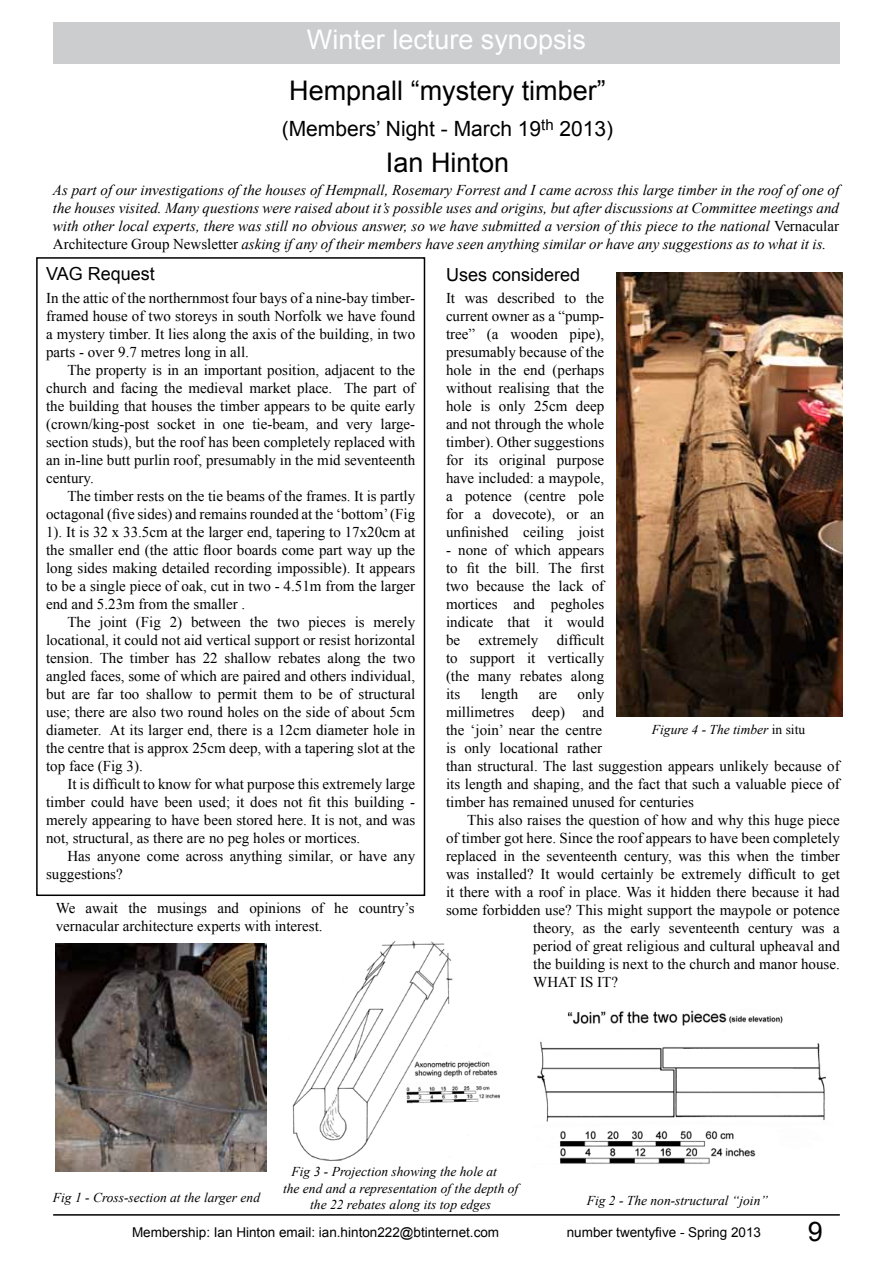
<style>
.page{position:relative;width:893px;height:1263px;background:#fff}
.page>*{position:absolute;margin:0;border:0;box-sizing:border-box;transform-origin:0 0}
.t1{font:27px "Arial";color:#000}
.t2{font:27px "Arial";color:#fff}
.t3{font:21px "Arial";color:#000}
.t4{font:18px "Arial";color:#000}
.t5{font:15px/18px "Times New Roman";color:#000;text-align:justify}
.t6{font:italic 15px/18px "Times New Roman";color:#000;text-align:justify}
.t7{font:italic 13.5px "Times New Roman";color:#000}
.t8{font:13.5px "Arial";color:#000}
.s1{font-style:normal}
</style>
<div class="page">
<hr style="left:53px;top:1214px;width:787px;height:1px;background:#000">
<div style="left:53px;top:23px;width:787px;height:41px;background:#cbcdcf"></div>
<div style="left:36px;top:257px;width:389px;height:639px;border:2px solid #000"></div>
<img style="left:292px;top:940px;width:208px;height:221px">
<img style="left:56px;top:943px;width:211px;height:228px">
<img style="left:617px;top:273px;width:226px;height:443px">
<img style="left:537px;top:1010px;width:289px;height:154px">
<h1 class="t2" style="left:307px;top:22px;width:281px">Winter lecture synopsis</h1>
<h1 class="t1" style="left:289px;top:72px;width:318px">Hempnall “mystery timber”</h1>
<h2 class="t3" style="left:282px;top:114px;width:333px">(Members’ Night - March 19<sup>th</sup> 2013)</h2>
<h1 class="t1" style="left:386px;top:144px;width:125px">Ian Hinton</h1>
<p class="t6" style="left:53px;top:181px;width:788px">As part of our investigations of the houses of Hempnall, Rosemary Forrest and I came across this large timber in the roof of one of the houses visited. Many questions were raised about it’s possible uses and origins, but after discussions at Committee meetings and with other local experts, there was still no obvious answer, so we have submitted a version of this piece to the national <span class="s1">Vernacular Architecture Group Newsletter</span> asking if any of their members have seen anything similar or have any suggestions as to what it is.</p>
<p class="t4" style="left:46px;top:262px;width:110px">VAG Request</p>
<p class="t5" style="left:46px;top:288px;width:371px">In the attic of the northernmost four bays of a nine-bay timber&shy;framed house of two storeys in south Norfolk we have found a mystery timber. It lies along the axis of the building, in two parts - over 9.7 metres long in all.</p>
<p class="t5" style="left:46px;top:360px;width:371px;text-indent:21px">The property is in an important position, adjacent to the church and facing the medieval market place. The part of the building that houses the timber appears to be quite early (crown/king-post socket in one tie-beam, and very large&shy;section studs), but the roof has been completely replaced with an in-line butt purlin roof, presumably in the mid seventeenth century.</p>
<p class="t5" style="left:46px;top:486px;width:371px;text-indent:21px">The timber rests on the tie beams of the frames. It is partly octagonal (five sides) and remains rounded at the ‘bottom’ (Fig 1). It is 32 x 33.5cm at the larger end, tapering to 17x20cm at the smaller end (the attic floor boards come part way up the long sides making detailed recording impossible). It appears to be a single piece of oak, cut in two - 4.51m from the larger end and 5.23m from the smaller .</p>
<p class="t5" style="left:46px;top:612px;width:371px;text-indent:21px">The joint (Fig 2) between the two pieces is merely locational, it could not aid vertical support or resist horizontal tension. The timber has 22 shallow rebates along the two angled faces, some of which are paired and others individual, but are far too shallow to permit them to be of structural use; there are also two round holes on the side of about 5cm diameter. At its larger end, there is a 12cm diameter hole in the centre that is approx 25cm deep, with a tapering slot at the top face (Fig 3).</p>
<p class="t5" style="left:46px;top:774px;width:371px;text-indent:21px">It is difficult to know for what purpose this extremely large timber could have been used; it does not fit this building - merely appearing to have been stored here. It is not, and was not, structural, as there are no peg holes or mortices.</p>
<p class="t5" style="left:46px;top:846px;width:371px;text-indent:21px">Has anyone come across anything similar, or have any suggestions?</p>
<p class="t4" style="left:446px;top:263px;width:136px">Uses considered</p>
<p class="t5" style="left:446px;top:289px;width:160px">It was described to the current owner as a “pump&shy;tree” (a wooden pipe), presumably because of the hole in the end (perhaps without realising that the hole is only 25cm deep and not through the whole timber). Other suggestions for its original purpose have included: a maypole, a potence (centre pole for a dovecote), or an unfinished ceiling joist</p>
<p class="t5" style="left:446px;top:541px;width:160px">- none of which appears to fit the bill. The first two because the lack of mortices and pegholes indicate that it would be extremely difficult to support it vertically (the many rebates along its</p>
<p class="t5" style="left:446px;top:685px;width:395px;text-align:left;text-indent:132px">only<br>millimetres deep) and<br>the ‘join’ near the centre<br>is only locational rather<br>than structural. The last suggestion appears unlikely because of its length and shaping, and the fact that such a valuable piece of timber has remained unused for centuries</p>
<p class="t5" style="left:467px;top:811px;width:374px">This also raises the question of how and why this huge piece</p>
<p class="t5" style="left:446px;top:829px;width:395px">of timber got here. Since the roof appears to have been completely</p>
<p class="t5" style="left:446px;top:847px;width:395px">replaced in the seventeenth century, was this when the timber</p>
<p class="t5" style="left:446px;top:865px;width:395px">was installed? It would certainly be extremely difficult to get</p>
<p class="t5" style="left:446px;top:883px;width:395px">it there with a roof in place. Was it hidden there because it had</p>
<p class="t5" style="left:446px;top:901px;width:395px">some forbidden use? This might support the maypole or potence</p>
<p class="t5" style="left:533px;top:919px;width:308px">theory, as the early seventeenth century was a</p>
<p class="t5" style="left:533px;top:937px;width:308px">period of great religious and cultural upheaval and</p>
<p class="t5" style="left:533px;top:955px;width:308px">the building is next to the church and manor house.</p>
<p class="t5" style="left:533px;top:973px;width:86px">WHAT IS IT?</p>
<p class="t5" style="left:481px;top:685px;width:39px">length</p>
<p class="t5" style="left:539px;top:685px;width:20px">are</p>
<p class="t7" style="left:652px;top:720px;width:155px">Figure 4 - The timber <span class="s1">in situ</span></p>
<p class="t5" style="left:56px;top:898px;width:360px">We await the musings and opinions of he country’s vernacular architecture experts with interest.</p>
<p class="t7" style="left:53px;top:1188px;width:209px">Fig 1 - Cross-section at the larger end</p>
<p class="t7" style="left:292px;top:1162px;width:207px">Fig 3 - Projection showing the hole at</p>
<p class="t7" style="left:283px;top:1179px;width:237px">the end and a representation of the depth of</p>
<p class="t7" style="left:310px;top:1195px;width:182px">the 22 rebates along its top edges</p>
<p class="t7" style="left:587px;top:1191px;width:183px">Fig 2 - The non-structural “join”</p>
<p class="t8" style="left:132px;top:1223px;width:369px">Membership: Ian Hinton email: ian.hinton222@btinternet.com</p>
<p class="t8" style="left:567px;top:1223px;width:196px">number twentyfive - Spring 2013</p>
<h1 class="t1" style="left:808px;top:1214px;width:17px">9</h1>
</div>
